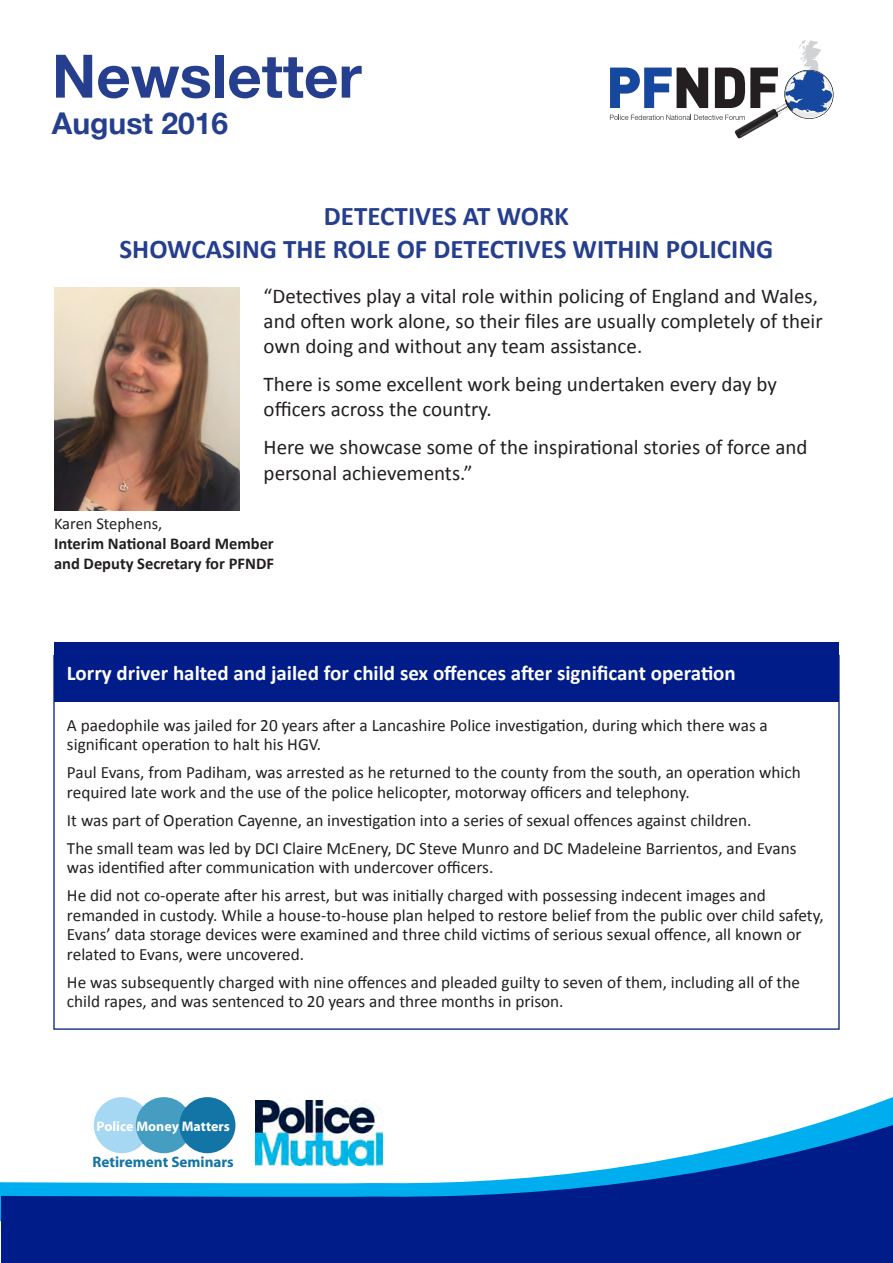
<style>
.page{position:relative;width:893px;height:1263px;background:#fff}
.page>*{position:absolute;margin:0;border:0;box-sizing:border-box;transform-origin:0 0}
.t1{font:700 60px "Helvetica Neue";color:#253f8e}
.t2{font:700 30px "Helvetica Neue";color:#253f8e}
.t3{font:700 27px "Calibri";color:#253f8e}
.t4{font:21px/25.2px "Calibri";color:#231f20}
.text{font:700 21px "Calibri";color:#fff}
.text-2{font:17.25px/19.5px "Calibri";color:#231f20}
.t5{font:700 16.5px "Calibri";color:#231f20}
.t6{font:16.5px "Calibri";color:#231f20}
.t7{font:700 15.15px "Myriad Pro";color:#1275a6}
.t8{font:700 13.95px "Myriad Pro";color:#fff}
</style>
<div class="page">
<svg style="left:610px;top:40px;width:224px;height:99px"></svg>
<svg style="left:0;top:1182px;width:1px;height:39px"></svg>
<svg style="left:94px;top:1097px;width:799px;height:24px"></svg>
<svg style="left:1px;top:1121px;width:892px;height:142px;fill:#001c88"></svg>
<div style="left:94px;top:1097px;width:56px;height:56px;background:#a6d7f3;border-radius:50%"></div>
<div style="left:136px;top:1097px;width:56px;height:56px;background:#459dc1;border-radius:50%"></div>
<div style="left:179px;top:1097px;width:56px;height:56px;background:#1275a6;border-radius:50%"></div>
<img style="left:255px;top:1101px;width:128px;height:64px">
<img style="left:54px;top:287px;width:186px;height:223px">
<div style="left:54px;top:642px;width:785px;height:60px;background:#001c88"></div>
<p class="t1" style="left:52px;top:29px;width:311px">Newsletter</p>
<p class="t2" style="left:52px;top:99px;width:178px">August 2016</p>
<p class="t3" style="left:324px;top:199px;width:247px">DETECTIVES AT WORK</p>
<p class="t3" style="left:120px;top:232px;width:655px">SHOWCASING THE ROLE OF DETECTIVES WITHIN POLICING</p>
<p class="t4" style="left:264px;top:283px;width:561px">“Detectives play a vital role within policing of England and Wales, and often work alone, so their files are usually completely of their own doing and without any team assistance.</p>
<p class="t4" style="left:264px;top:372px;width:515px">There is some excellent work being undertaken every day by officers across the country.</p>
<p class="t4" style="left:264px;top:435px;width:545px">Here we showcase some of the inspirational stories of force and personal achievements.”</p>
<p class="t6" style="left:54px;top:513px;width:110px">Karen Stephens,</p>
<p class="t5" style="left:54px;top:533px;width:221px">Interim National Board Member</p>
<p class="t5" style="left:54px;top:553px;width:221px">and Deputy Secretary for PFNDF</p>
<p class="text" style="left:67px;top:659px;width:671px">Lorry driver halted and jailed for child sex offences after significant operation</p>
<p class="text-2" style="left:67px;top:715px;width:702px">A paedophile was jailed for 20 years after a Lancashire Police investigation, during which there was a significant operation to halt his HGV.</p>
<p class="text-2" style="left:67px;top:763px;width:735px">Paul Evans, from Padiham, was arrested as he returned to the county from the south, an operation which required late work and the use of the police helicopter, motorway officers and telephony.</p>
<p class="text-2" style="left:67px;top:810px;width:686px">It was part of Operation Cayenne, an investigation into a series of sexual offences against children.</p>
<p class="text-2" style="left:67px;top:838px;width:731px">The small team was led by DCI Claire McEnery, DC Steve Munro and DC Madeleine Barrientos, and Evans was identified after communication with undercover officers.</p>
<p class="text-2" style="left:67px;top:886px;width:758px">He did not co-operate after his arrest, but was initially charged with possessing indecent images and remanded in custody. While a house-to-house plan helped to restore belief from the public over child safety, Evans’ data storage devices were examined and three child victims of serious sexual offence, all known or related to Evans, were uncovered.</p>
<p class="text-2" style="left:67px;top:972px;width:735px">He was subsequently charged with nine offences and pleaded guilty to seven of them, including all of the child rapes, and was sentenced to 20 years and three months in prison.</p>
<p class="t8" style="left:97px;top:1117px;width:135px">Police Money Matters</p>
<p class="t7" style="left:92px;top:1152px;width:143px">Retirement Seminars</p>
</div>
